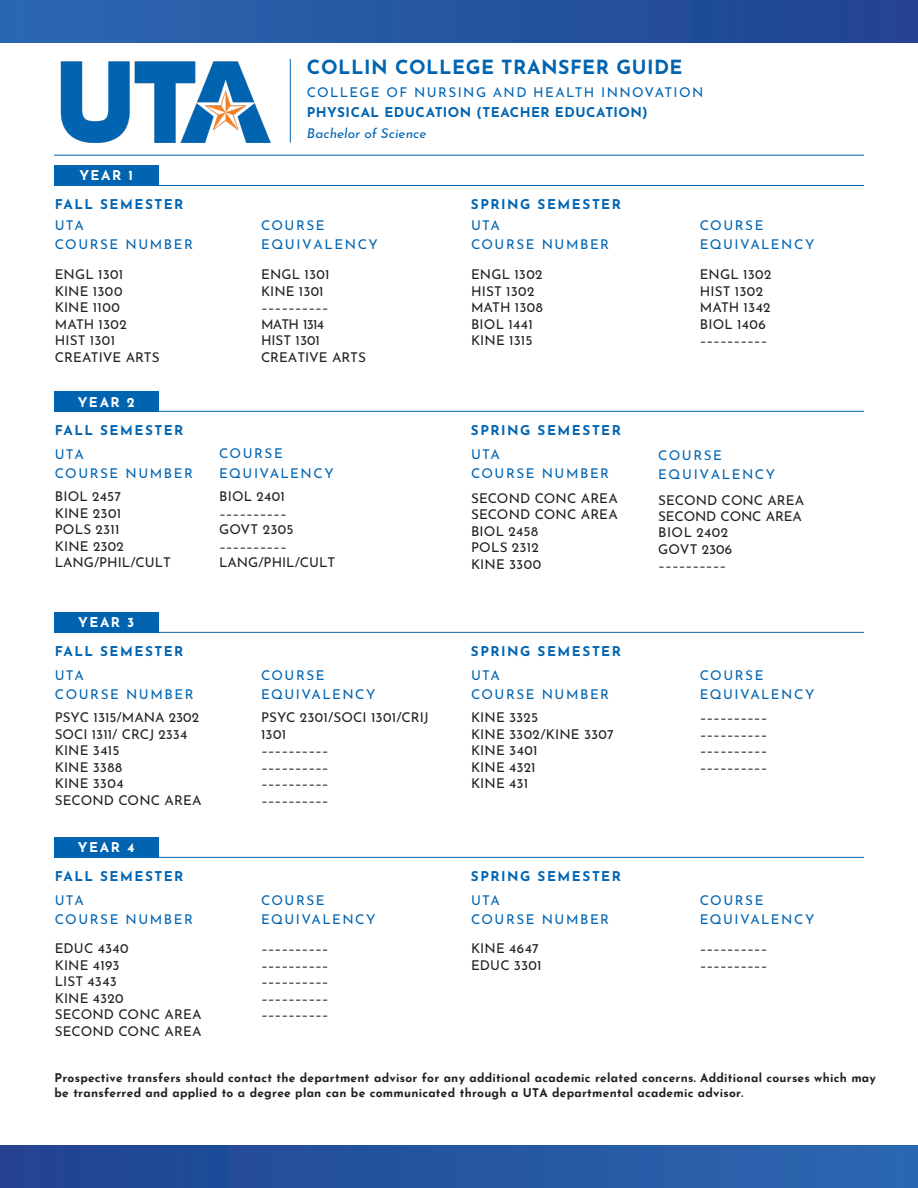
<style>
.page{position:relative;width:918px;height:1188px;background:#fff}
.page>*{position:absolute;margin:0;border:0;box-sizing:border-box;transform-origin:0 0}
.t1{font:700 19.5px "Josefin Sans";letter-spacing:.025em;color:#0064b1}
.t2{font:13.5px/16.5px "Josefin Sans";letter-spacing:.015em;color:#231f20}
.t3{font:13.5px/19.5px "Josefin Sans";letter-spacing:.11em;color:#0064b1}
.t4{font:700 13.5px/23.5px "Josefin Sans";letter-spacing:.115em;color:#0064b1}
.t5{font:13.5px/16.5px "Josefin Sans";color:#231f20}
.t6{font:700 13.5px "Josefin Sans";letter-spacing:.11em;color:#fff}
.t7{font:700 12px/14.4px "Josefin Sans";letter-spacing:.02em;color:#231f20}
.s1{font-weight:700}
.s2{font-style:italic}
.s3{font-style:inherit}
.s4{font-weight:400}
.s5{color:#0064b1}
</style>
<div class="page">
<div style="left:54px;top:165px;width:105px;height:20px;background:#0064b1"></div>
<div style="left:54px;top:391px;width:105px;height:20px;background:#0064b1"></div>
<div style="left:54px;top:612px;width:105px;height:20px;background:#0064b1"></div>
<div style="left:54px;top:837px;width:105px;height:20px;background:#0064b1"></div>
<hr style="left:54px;top:155px;width:810px;height:1px;background:#0064b1">
<hr style="left:54px;top:185px;width:810px;height:1px;background:#0064b1">
<hr style="left:54px;top:411px;width:810px;height:1px;background:#0064b1">
<hr style="left:54px;top:632px;width:810px;height:1px;background:#0064b1">
<hr style="left:54px;top:857px;width:810px;height:1px;background:#0064b1">
<hr style="left:290px;top:59px;width:1px;height:84px;background:#0064b1">
<img style="left:60px;top:61px;width:211px;height:82px">
<div style="left:0;top:0;width:918px;height:42px;background:linear-gradient(to right,#2c68b2,#1f4390)"></div>
<div style="left:0;top:1146px;width:918px;height:42px;background:linear-gradient(to right,#1f4390,#2c68b2)"></div>
<p class="t1" style="left:307px;top:49px;width:377px">COLLIN COLLEGE TRANSFER GUIDE</p>
<p class="t3" style="left:307px;top:80px;width:398px;line-height:20.5px">COLLEGE OF NURSING AND HEALTH INNOVATION<br><span class="s1">PHYSICAL EDUCATION (TEACHER EDUCATION)<br></span><span class="s2">Bachelor of Science</span></p>
<p class="t6" style="left:79px;top:163px;width:55px">YEAR 1</p>
<p class="t4" style="left:55px;top:191px;width:130px">FALL SEMESTER</p>
<p class="t4" style="left:471px;top:191px;width:152px">SPRING SEMESTER</p>
<p class="t3" style="left:55px;top:214px;width:31px">UTA</p>
<p class="t3" style="left:55px;top:233px;width:140px">COURSE NUMBER</p>
<p class="t2" style="left:55px;top:265px;width:70px">ENGL 1301</p>
<p class="t2" style="left:55px;top:281px;width:69px">KINE 1300</p>
<p class="t2" style="left:55px;top:298px;width:67px">KINE 1100</p>
<p class="t2" style="left:55px;top:314px;width:74px">MATH 1302</p>
<p class="t2" style="left:55px;top:331px;width:62px">HIST 1301</p>
<p class="t2" style="left:55px;top:347px;width:106px">CREATIVE ARTS</p>
<p class="t3" style="left:261px;top:214px;width:119px">COURSE<br>EQUIVALENCY</p>
<p class="t2" style="left:261px;top:265px;width:107px">ENGL 1301<br>KINE 13<span class="s3">01 </span>––––––––––<br>MATH 1314<br>HIST 1301<br>CREATIVE ARTS</p>
<p class="t3" style="left:471px;top:214px;width:31px">UTA</p>
<p class="t3" style="left:471px;top:233px;width:140px">COURSE NUMBER</p>
<p class="t2" style="left:471px;top:264px;width:73px">ENGL 1302</p>
<p class="t2" style="left:471px;top:281px;width:65px">HIST 1302</p>
<p class="t2" style="left:471px;top:297px;width:73px">MATH 1308</p>
<p class="t2" style="left:471px;top:314px;width:63px">BIOL 1441</p>
<p class="t2" style="left:471px;top:330px;width:63px">KINE 1315</p>
<p class="t3" style="left:700px;top:214px;width:65px">COURSE</p>
<p class="t3" style="left:700px;top:233px;width:116px">EQUIVALENCY</p>
<p class="t2" style="left:700px;top:264px;width:73px">ENGL 1302</p>
<p class="t2" style="left:700px;top:281px;width:65px">HIST 1302</p>
<p class="t2" style="left:700px;top:297px;width:72px">MATH 1342</p>
<p class="t2" style="left:700px;top:314px;width:68px">BIOL 1406</p>
<p class="t2" style="left:700px;top:330px;width:69px">––––––––––</p>
<p class="t6" style="left:78px;top:391px;width:59px">YEAR 2</p>
<p class="t4" style="left:55px;top:417px;width:130px">FALL SEMESTER</p>
<p class="t4" style="left:471px;top:417px;width:152px">SPRING SEMESTER</p>
<p class="t3" style="left:55px;top:443px;width:31px">UTA</p>
<p class="t3" style="left:55px;top:462px;width:140px">COURSE NUMBER</p>
<p class="t2" style="left:55px;top:487px;width:68px">BIOL 2457</p>
<p class="t2" style="left:55px;top:503px;width:68px">KINE 2301</p>
<p class="t2" style="left:55px;top:520px;width:66px">POLS 2311</p>
<p class="t5" style="left:55px;top:536px;width:118px"><span class="s3">KINE 2302<br></span>LANG/PHIL/CULT</p>
<p class="t3" style="left:219px;top:442px;width:116px">COURSE<br>EQUIVALENCY</p>
<p class="t2" style="left:219px;top:487px;width:118px">BIOL 2401 ––––––––––<br>GOVT 2305 ––––––––––<br><span class="s3">LANG/PHIL/CULT</span></p>
<p class="t3" style="left:471px;top:442px;width:31px">UTA</p>
<p class="t3" style="left:471px;top:462px;width:140px">COURSE NUMBER</p>
<p class="t2" style="left:471px;top:488px;width:148px">SECOND CONC AREA</p>
<p class="t2" style="left:471px;top:505px;width:148px">SECOND CONC AREA</p>
<p class="t2" style="left:471px;top:521px;width:69px">BIOL 2458</p>
<p class="t2" style="left:471px;top:538px;width:69px">POLS 2312</p>
<p class="t2" style="left:471px;top:554px;width:72px">KINE 3300</p>
<p class="t3" style="left:658px;top:443px;width:119px">COURSE<br>EQUIVALENCY</p>
<p class="t2" style="left:658px;top:490px;width:147px">SECOND CONC AREA<br>SECOND CONC AREA<br>BIOL 2402<br>GOVT 2306<br>––––––––––</p>
<p class="t6" style="left:78px;top:610px;width:58px">YEAR 3</p>
<p class="t4" style="left:55px;top:638px;width:130px">FALL SEMESTER<br><span class="s4">UTA</span></p>
<p class="t2" style="left:55px;top:681px;width:146px;line-height:23px"><span class="s5">COURSE NUMBER<br></span>PSYC 1315/MANA 2302</p>
<p class="t2" style="left:55px;top:724px;width:148px">SOCI 1311/ CRCJ 2334<br>KINE 3415<br>KINE 3388<br>KINE 3304<br>SECOND CONC AREA</p>
<p class="t6" style="left:78px;top:835px;width:58px">YEAR 4</p>
<p class="t4" style="left:55px;top:863px;width:130px">FALL SEMESTER</p>
<p class="t3" style="left:55px;top:889px;width:31px">UTA</p>
<p class="t3" style="left:55px;top:908px;width:140px">COURSE NUMBER</p>
<p class="t2" style="left:55px;top:939px;width:75px">EDUC 4340</p>
<p class="t2" style="left:55px;top:955px;width:66px">KINE 4193</p>
<p class="t2" style="left:55px;top:972px;width:64px">LIST 4343</p>
<p class="t2" style="left:55px;top:988px;width:70px">KINE 4320</p>
<p class="t2" style="left:55px;top:1005px;width:148px">SECOND CONC AREA</p>
<p class="t2" style="left:55px;top:1021px;width:148px">SECOND CONC AREA</p>
<p class="t3" style="left:261px;top:663px;width:65px">COURSE</p>
<p class="t3" style="left:261px;top:683px;width:116px">EQUIVALENCY</p>
<p class="t2" style="left:261px;top:708px;width:169px">PSYC 2301/SOCI 1301/CRIJ</p>
<p class="t2" style="left:261px;top:724px;width:27px">1301</p>
<p class="t2" style="left:261px;top:741px;width:69px">––––––––––</p>
<p class="t2" style="left:261px;top:757px;width:69px">––––––––––</p>
<p class="t2" style="left:261px;top:774px;width:69px">––––––––––</p>
<p class="t2" style="left:261px;top:790px;width:69px">––––––––––</p>
<p class="t3" style="left:261px;top:888px;width:65px">COURSE</p>
<p class="t3" style="left:261px;top:908px;width:116px">EQUIVALENCY</p>
<p class="t2" style="left:261px;top:939px;width:69px">––––––––––</p>
<p class="t2" style="left:261px;top:955px;width:69px">––––––––––</p>
<p class="t2" style="left:261px;top:972px;width:69px">––––––––––</p>
<p class="t2" style="left:261px;top:988px;width:69px">––––––––––</p>
<p class="t2" style="left:261px;top:1005px;width:69px">––––––––––</p>
<p class="t4" style="left:471px;top:638px;width:152px">SPRING SEMESTER</p>
<p class="t3" style="left:471px;top:663px;width:31px">UTA</p>
<p class="t3" style="left:471px;top:683px;width:140px">COURSE NUMBER</p>
<p class="t2" style="left:471px;top:708px;width:69px">KINE 3325</p>
<p class="t2" style="left:471px;top:724px;width:144px">KINE 3302/KINE 3307</p>
<p class="t2" style="left:471px;top:741px;width:68px">KINE 3401</p>
<p class="t2" style="left:471px;top:757px;width:66px">KINE 4321</p>
<p class="t2" style="left:471px;top:774px;width:59px">KINE 431</p>
<p class="t4" style="left:471px;top:863px;width:152px">SPRING SEMESTER</p>
<p class="t3" style="left:471px;top:888px;width:31px">UTA</p>
<p class="t3" style="left:471px;top:908px;width:140px">COURSE NUMBER</p>
<p class="t2" style="left:471px;top:939px;width:69px">KINE 4647</p>
<p class="t2" style="left:471px;top:955px;width:72px">EDUC 3301</p>
<p class="t3" style="left:700px;top:663px;width:65px">COURSE</p>
<p class="t3" style="left:700px;top:683px;width:116px">EQUIVALENCY</p>
<p class="t2" style="left:700px;top:708px;width:69px">––––––––––</p>
<p class="t2" style="left:700px;top:724px;width:69px">––––––––––</p>
<p class="t2" style="left:700px;top:741px;width:69px">––––––––––</p>
<p class="t2" style="left:700px;top:757px;width:69px">––––––––––</p>
<p class="t3" style="left:700px;top:888px;width:65px">COURSE</p>
<p class="t3" style="left:700px;top:908px;width:116px">EQUIVALENCY</p>
<p class="t2" style="left:700px;top:939px;width:69px">––––––––––</p>
<p class="t2" style="left:700px;top:955px;width:69px">––––––––––</p>
<p class="t7" style="left:55px;top:1069px;width:823px">Prospective transfers should contact the department advisor for any additional academic related concerns. Additional courses which may be transferred and applied to a degree plan can be communicated through a UTA departmental academic advisor.</p>
</div>
